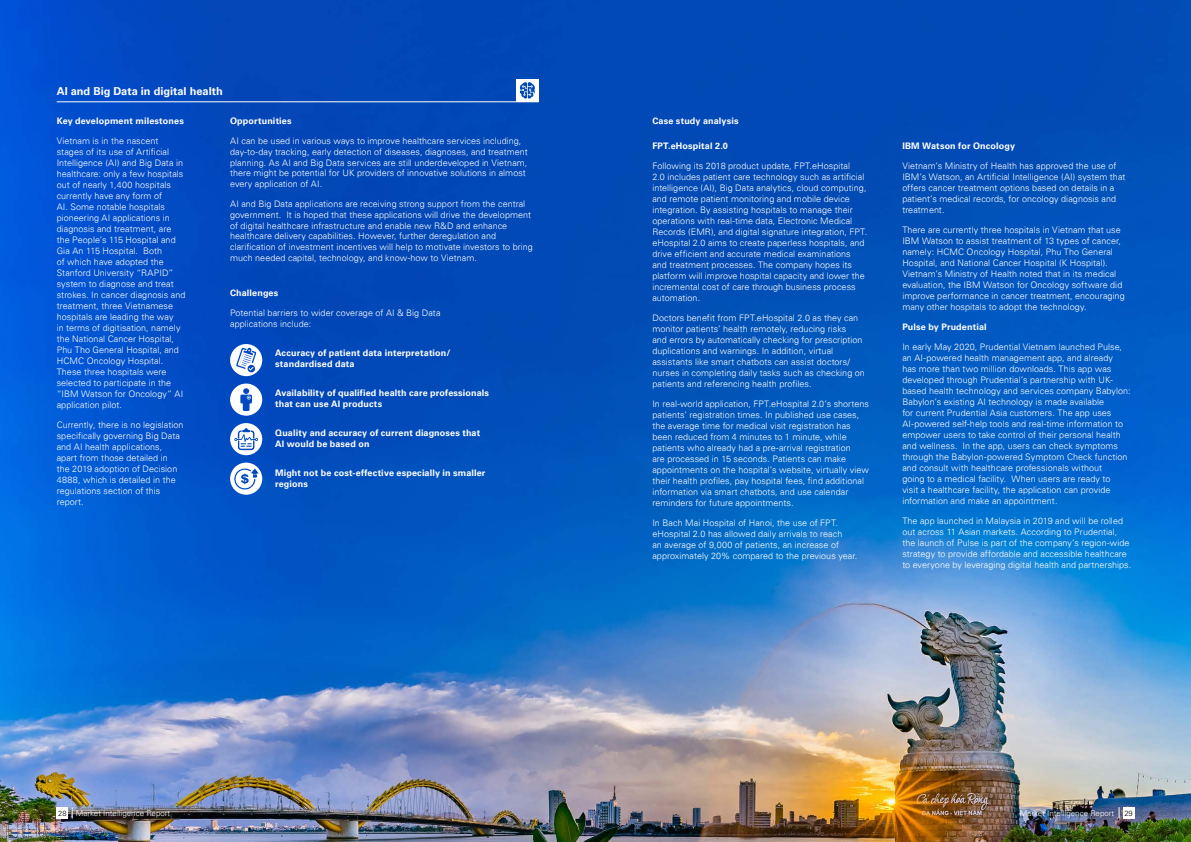
<style>
.page{position:relative;width:1191px;height:842px;background:#fff}
.page>*{position:absolute;margin:0;border:0;box-sizing:border-box;transform-origin:0 0}
.t1{font:700 11px "Univers 65";color:#fff}
.t2{font:300 9px/11px "Univers 45";letter-spacing:.005em;color:#fff}
.t3{font:700 9px/11px "Univers 65";letter-spacing:.015em;color:#fff}
.t4{font:300 8px "Univers LT Std";color:#fff}
.t5{font:300 7.5px "Univers LT Std";color:#000101}
.s1{font-size:7.5px;color:#000101}
</style>
<div class="page">
<img style="left:0;top:0;width:1191px;height:842px">
<div style="left:516px;top:79px;width:23px;height:23px;background:#fff"></div>
<hr style="left:57px;top:101px;width:482px;height:1px;background:#fff">
<div style="left:230px;top:344px;width:32px;height:32px;background:#fff;border-radius:50%"></div>
<div style="left:230px;top:384px;width:32px;height:32px;background:#fff;border-radius:50%"></div>
<svg style="left:230px;top:423px;width:32px;height:32px"></svg>
<div style="left:230px;top:463px;width:32px;height:32px;background:#fff;border-radius:50%"></div>
<svg style="left:519px;top:82px;width:16px;height:17px"></svg>
<svg style="left:236px;top:348px;width:20px;height:24px"></svg>
<svg style="left:240px;top:388px;width:12px;height:23px"></svg>
<svg style="left:234px;top:428px;width:24px;height:22px"></svg>
<svg style="left:233px;top:468px;width:26px;height:23px"></svg>
<div style="left:57px;top:807px;width:11px;height:11px;background:#fff"></div>
<div style="left:1123px;top:807px;width:11px;height:11px;background:#fff"></div>
<p class="t1" style="left:57px;top:84px;width:167px">AI and Big Data in digital health</p>
<p class="t3" style="left:57px;top:116px;width:129px">Key development milestones</p>
<p class="t2" style="left:57px;top:136px;width:130px">Vietnam is in the nascent stages of its use of Artificial<br>Intelligence (AI) and Big Data in healthcare: only a few hospitals out of nearly 1,400 hospitals currently have any form of<br>AI. Some notable hospitals pioneering AI applications in diagnosis and treatment, are the People’s 115 Hospital and<br>Gia An 115 Hospital. Both<br>of which have adopted the<br>Stanford University “RAPID” system to diagnose and treat strokes. In cancer diagnosis and treatment, three Vietnamese hospitals are leading the way<br>in terms of digitisation, namely the National Cancer Hospital,<br>Phu Tho General Hospital, and<br>HCMC Oncology Hospital.<br>These three hospitals were selected to participate in the “IBM Watson for Oncology” AI application pilot.</p>
<p class="t2" style="left:57px;top:420px;width:128px">Currently, there is no legislation specifically governing Big Data and AI health applications, apart from those detailed in<br>the 2019 adoption of Decision<br>4888, which is detailed in the regulations section of this report.</p>
<p class="t3" style="left:230px;top:116px;width:63px">Opportunities</p>
<p class="t2" style="left:230px;top:135px;width:299px">AI can be used in various ways to improve healthcare services including, day-to-day tracking, early detection of diseases, diagnoses, and treatment planning. As AI and Big Data services are still underdeveloped in Vietnam, there might be potential for UK providers of innovative solutions in almost every application of AI.</p>
<p class="t2" style="left:230px;top:198px;width:304px">AI and Big Data applications are receiving strong support from the central government. It is hoped that these applications will drive the development of digital healthcare infrastructure and enable new R&amp;D and enhance healthcare delivery capabilities. However, further deregulation and clarification of investment incentives will help to motivate investors to bring much needed capital, technology, and know-how to Vietnam.</p>
<p class="t3" style="left:230px;top:288px;width:50px">Challenges</p>
<p class="t2" style="left:230px;top:308px;width:212px">Potential barriers to wider coverage of AI &amp; Big Data applications include:</p>
<p class="t3" style="left:275px;top:348px;width:177px">Accuracy of patient data interpretation/ standardised data</p>
<p class="t3" style="left:275px;top:388px;width:215px">Availability of qualified health care professionals that can use AI products</p>
<p class="t3" style="left:275px;top:428px;width:207px">Quality and accuracy of current diagnoses that<br>AI would be based on</p>
<p class="t3" style="left:275px;top:468px;width:212px">Might not be cost-effective especially in smaller regions</p>
<p class="t3" style="left:652px;top:116px;width:88px">Case study analysis</p>
<p class="t3" style="left:652px;top:140px;width:77px">FPT.eHospital 2.0</p>
<p class="t2" style="left:652px;top:160px;width:216px">Following its 2018 product update, FPT.eHospital<br>2.0 includes patient care technology such as artificial intelligence (AI), Big Data analytics, cloud computing, and remote patient monitoring and mobile device integration. By assisting hospitals to manage their operations with real-time data, Electronic Medical Records (EMR), and digital signature integration, FPT. eHospital 2.0 aims to create paperless hospitals, and drive efficient and accurate medical examinations and treatment processes. The company hopes its platform will improve hospital capacity and lower the incremental cost of care through business process automation.</p>
<p class="t2" style="left:652px;top:312px;width:214px">Doctors benefit from FPT.eHospital 2.0 as they can monitor patients’ health remotely, reducing risks<br>and errors by automatically checking for prescription duplications and warnings. In addition, virtual assistants like smart chatbots can assist doctors/ nurses in completing daily tasks such as checking on patients and referencing health profiles.</p>
<p class="t2" style="left:652px;top:398px;width:218px">In real-world application, FPT.eHospital 2.0’s shortens patients’ registration times. In published use cases, the average time for medical visit registration has been reduced from 4 minutes to 1 minute, while patients who already had a pre-arrival registration<br>are processed in 15 seconds. Patients can make appointments on the hospital’s website, virtually view their health profiles, pay hospital fees, find additional information via smart chatbots, and use calendar reminders for future appointments.</p>
<p class="t2" style="left:652px;top:517px;width:206px">In Bach Mai Hospital of Hanoi, the use of FPT. eHospital 2.0 has allowed daily arrivals to reach<br>an average of 9,000 of patients, an increase of approximately 20% compared to the previous year.</p>
<p class="t3" style="left:902px;top:140px;width:114px">IBM Watson for Oncology</p>
<p class="t2" style="left:902px;top:160px;width:225px">Vietnam’s Ministry of Health has approved the use of IBM’s Watson, an Artificial Intelligence (AI) system that offers cancer treatment options based on details in a patient’s medical records, for oncology diagnosis and treatment.</p>
<p class="t2" style="left:902px;top:224px;width:224px">There are currently three hospitals in Vietnam that use IBM Watson to assist treatment of 13 types of cancer, namely: HCMC Oncology Hospital, Phu Tho General Hospital, and National Cancer Hospital (K Hospital).<br>Vietnam’s Ministry of Health noted that in its medical evaluation, the IBM Watson for Oncology software did improve performance in cancer treatment, encouraging many other hospitals to adopt the technology.</p>
<p class="t3" style="left:902px;top:321px;width:86px">Pulse by Prudential</p>
<p class="t2" style="left:902px;top:341px;width:230px">In early May 2020, Prudential Vietnam launched Pulse, an AI-powered health management app, and already<br>has more than two million downloads. This app was developed through Prudential’s partnership with UK&shy;based health technology and services company Babylon:<br>Babylon’s existing AI technology is made available<br>for current Prudential Asia customers. The app uses AI-powered self-help tools and real-time information to empower users to take control of their personal health and wellness. In the app, users can check symptoms through the Babylon-powered Symptom Check function and consult with healthcare professionals without<br>going to a medical facility. When users are ready to<br>visit a healthcare facility, the application can provide information and make an appointment.</p>
<p class="t2" style="left:902px;top:515px;width:230px">The app launched in Malaysia in 2019 and will be rolled out across 11 Asian markets. According to Prudential, the launch of Pulse is part of the company’s region-wide strategy to provide affordable and accessible healthcare to everyone by leveraging digital health and partnerships.</p>
<p class="t4" style="left:58px;top:808px;width:114px"><span class="s1">28</span> Market Intelligence Report</p>
<p class="t4" style="left:1019px;top:808px;width:96px">Market Intelligence Report</p>
<p class="t5" style="left:1124px;top:808px;width:10px">29</p>
</div>
